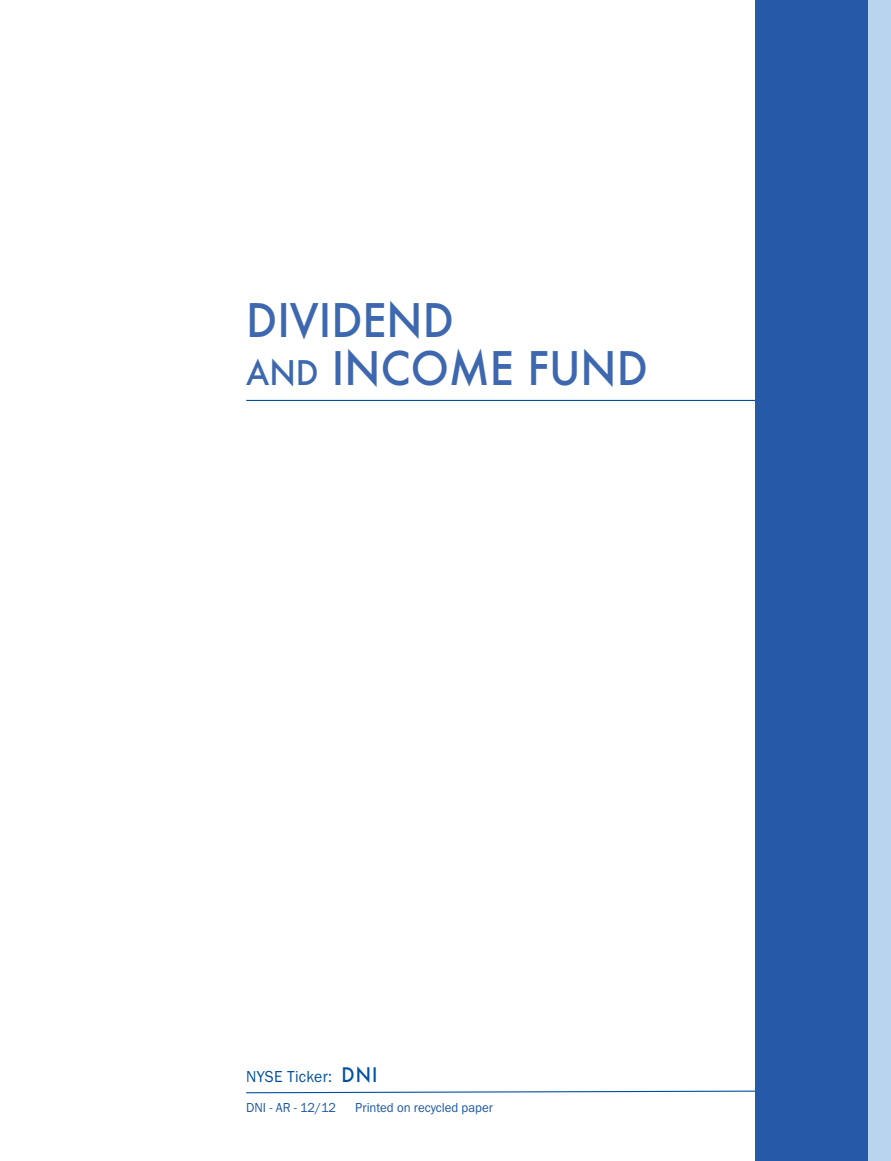
<style>
.page{position:relative;width:891px;height:1161px;background:#fff}
.page>*{position:absolute;margin:0;border:0;box-sizing:border-box;transform-origin:0 0}
.t1{font:500 45px/48px "Futura";color:#3d67ae;scale:.95 1}
.t2{font:16.5px "Franklin Gothic";letter-spacing:.02em;color:#01509f;scale:.95 1}
.t3{font:13.5px "Franklin Gothic";color:#1855a2;scale:.95 1}
.s1{font-size:33px}
.s2{font-family:"Futura";font-weight:500;font-size:19.5px}
</style>
<div class="page">
<hr style="left:246px;top:400px;width:601px;height:1px;background:#01509f">
<svg style="left:246px;top:1090px;width:509px;height:4px"></svg>
<div style="left:755px;top:0;width:115px;height:1161px;background:#255ba6"></div>
<div style="left:868px;top:0;width:23px;height:1161px;background:#b9d5ee"></div>
<h1 class="t1" style="left:246px;top:298px;width:424px">DIVIDEND<br><span class="s1">AND</span> INCOME FUND</h1>
<p class="t2" style="left:246px;top:1067px;width:140px">nYSe Ticker: <span class="s2">DNI</span></p>
<p class="t3" style="left:246px;top:1099px;width:96px">dni - aR - 12/12</p>
<p class="t3" style="left:355px;top:1099px;width:147px">Printed on recycled paper</p>
</div>
